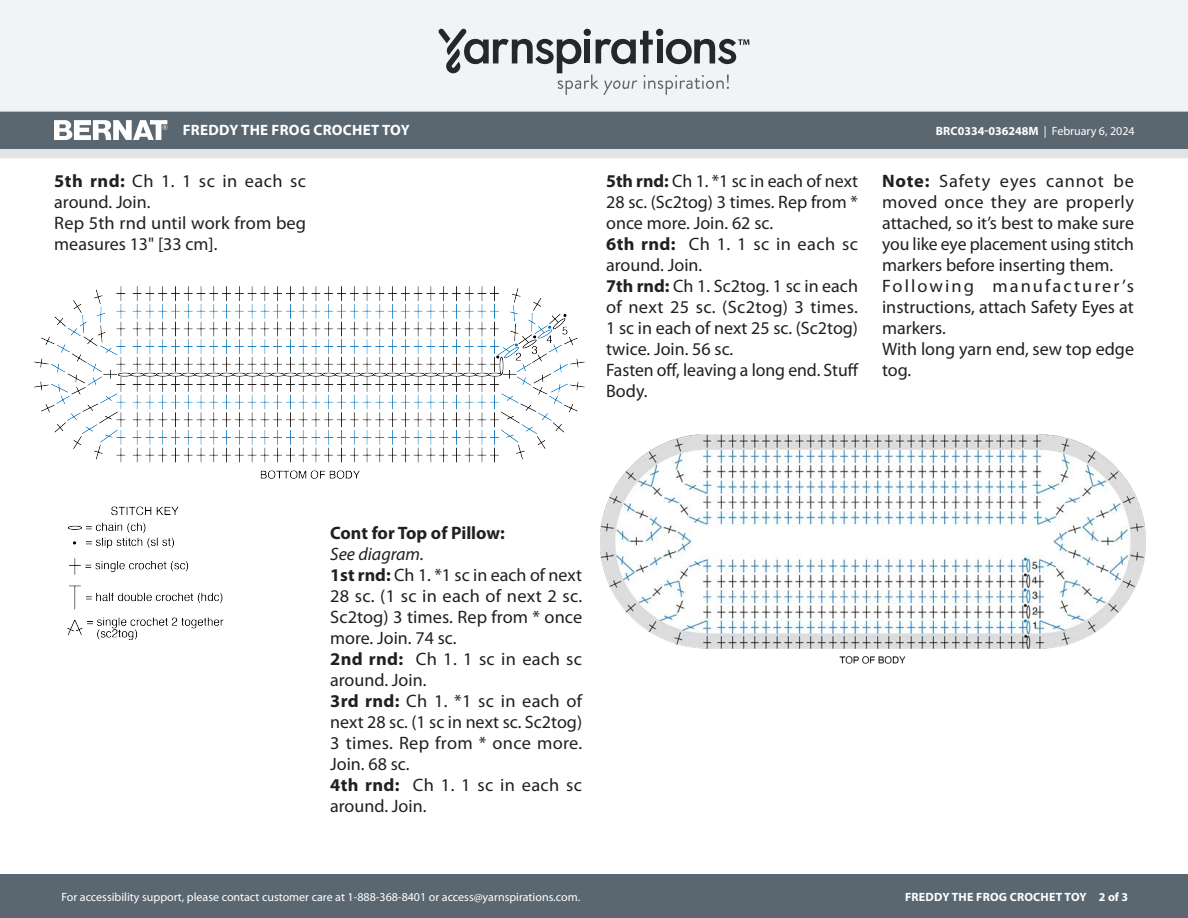
<style>
.page{position:relative;width:1188px;height:918px;background:#fff}
.page>*{position:absolute;margin:0;border:0;box-sizing:border-box;transform-origin:0 0}
.Body_-__Auto_Style_with_Keep_lines_toget{font:18px/21px "Myriad Pro";color:#231f20}
.Body_-__Auto_Style_with_Keep_lines_toget-2{font:700 18px "Myriad Pro";color:#231f20}
.Body_-__Auto_Style_with_Keep_lines_toget-3{font:italic 18px "Myriad Pro";color:#231f20}
.t1{font:700 15px "Myriad Pro";letter-spacing:.02em;color:#fff}
.t2{font:12px "Myriad Pro";color:#fff}
.t3{font:700 12px "Myriad Pro";letter-spacing:.015em;color:#fff}
.s1{font-weight:400}
.s2{font-weight:700}
</style>
<div class="page">
<div style="left:0;top:875px;width:1188px;height:43px;background:#5a6670"></div>
<div style="left:0;top:149px;width:1188px;height:9px;background:#e4e3e3"></div>
<div style="left:0;top:111px;width:1188px;height:38px;background:#5a6670"></div>
<div style="left:0;top:0;width:1188px;height:112px;background:#f2f3f4"></div>
<svg style="left:438px;top:29px;width:311px;height:66px"></svg>
<svg style="left:54px;top:120px;width:113px;height:20px"></svg>
<img style="left:35px;top:287px;width:550px;height:192px">
<img style="left:68px;top:506px;width:156px;height:135px">
<img style="left:601px;top:434px;width:544px;height:230px">
<p class="t1" style="left:183px;top:120px;width:228px">FREDDY THE FROG CROCHET TOY</p>
<p class="t3" style="left:936px;top:123px;width:201px">BRC0334-036248M <span class="s1">| February 6, 2024</span></p>
<p class="Body_-__Auto_Style_with_Keep_lines_toget" style="left:54px;top:171px;width:253px"><span class="s2">5th rnd:</span> Ch 1. 1 sc in each sc around. Join.</p>
<p class="Body_-__Auto_Style_with_Keep_lines_toget" style="left:54px;top:213px;width:253px">Rep 5th rnd until work from beg measures 13" [33 cm].</p>
<p class="Body_-__Auto_Style_with_Keep_lines_toget" style="left:606px;top:171px;width:253px;text-align:justify"><span class="s2">5th rnd:</span> Ch 1. *1 sc in each of next 28 sc. (Sc2tog) 3 times. Rep from * once more. Join. 62 sc.</p>
<p class="Body_-__Auto_Style_with_Keep_lines_toget" style="left:606px;top:234px;width:253px"><span class="s2">6th rnd:</span> Ch 1. 1 sc in each sc around. Join.</p>
<p class="Body_-__Auto_Style_with_Keep_lines_toget" style="left:606px;top:276px;width:253px;text-align:justify"><span class="s2">7th rnd:</span> Ch 1. Sc2tog. 1 sc in each of next 25 sc. (Sc2tog) 3 times.<br>1 sc in each of next 25 sc. (Sc2tog) twice. Join. 56 sc.</p>
<p class="Body_-__Auto_Style_with_Keep_lines_toget" style="left:606px;top:360px;width:254px">Fasten off, leaving a long end. Stuff<br>Body.</p>
<p class="Body_-__Auto_Style_with_Keep_lines_toget" style="left:882px;top:171px;width:254px;text-align:justify"><span class="s2">Note:</span> Safety eyes cannot be moved once they are properly attached, so it’s best to make sure you like eye placement using stitch markers before inserting them.</p>
<p class="Body_-__Auto_Style_with_Keep_lines_toget" style="left:882px;top:276px;width:253px;text-align:justify">Following manufacturer’s instructions, attach Safety Eyes at markers.</p>
<p class="Body_-__Auto_Style_with_Keep_lines_toget" style="left:882px;top:339px;width:253px">With long yarn end, sew top edge tog.</p>
<p class="Body_-__Auto_Style_with_Keep_lines_toget-2" style="left:330px;top:521px;width:176px">Cont for Top of Pillow:</p>
<p class="Body_-__Auto_Style_with_Keep_lines_toget-3" style="left:330px;top:543px;width:95px">See diagram.</p>
<p class="Body_-__Auto_Style_with_Keep_lines_toget" style="left:330px;top:565px;width:254px;text-align:justify"><span class="s2">1st rnd:</span> Ch 1. *1 sc in each of next 28 sc. (1 sc in each of next 2 sc.<br>Sc2tog) 3 times. Rep from * once more. Join. 74 sc.</p>
<p class="Body_-__Auto_Style_with_Keep_lines_toget" style="left:330px;top:649px;width:253px"><span class="s2">2nd rnd:</span> Ch 1. 1 sc in each sc around. Join.</p>
<p class="Body_-__Auto_Style_with_Keep_lines_toget" style="left:330px;top:691px;width:254px;text-align:justify"><span class="s2">3rd rnd:</span> Ch 1. *1 sc in each of next 28 sc. (1 sc in next sc. Sc2tog)<br>3 times. Rep from * once more.<br>Join. 68 sc.</p>
<p class="Body_-__Auto_Style_with_Keep_lines_toget" style="left:330px;top:775px;width:253px"><span class="s2">4th rnd:</span> Ch 1. 1 sc in each sc around. Join.</p>
<p class="t2" style="left:61px;top:890px;width:520px">For accessibility support, please contact customer care at 1-888-368-8401 or access@yarnspirations.com.</p>
<p class="t3" style="left:905px;top:889px;width:225px">FREDDY THE FROG CROCHET TOY 2 of 3</p>
</div>
